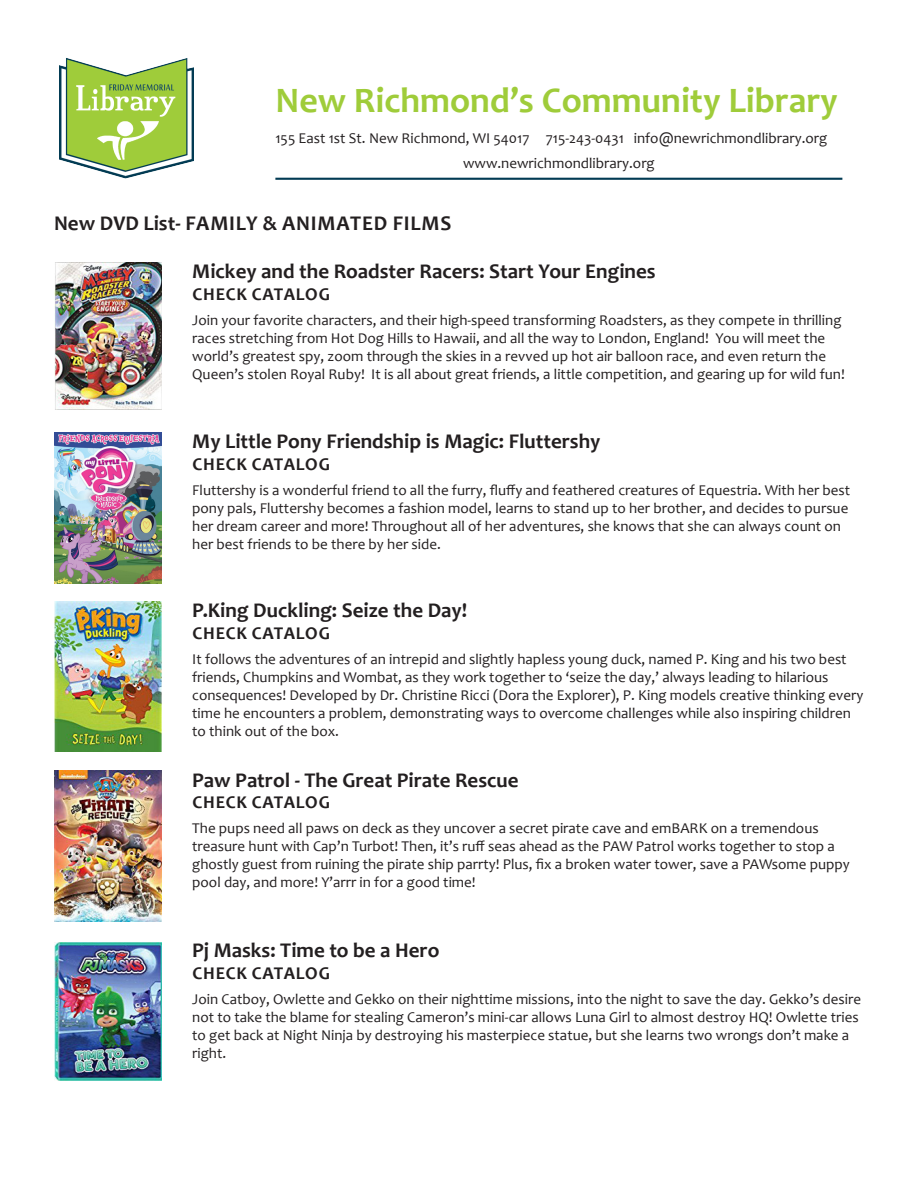
<style>
.page{position:relative;width:918px;height:1188px;background:#fff}
.page>*{position:absolute;margin:0;border:0;box-sizing:border-box;transform-origin:0 0}
.t1{font:700 36px "Candara";color:#9fcc3a}
.DVD_Title{font:700 21px "Candara";color:#231f20}
.DVD_Title-2{font:700 21px "Candara";letter-spacing:.04em;color:#231f20}
.Check_Catalog{font:700 18px "Candara";letter-spacing:.04em;color:#231f20}
.t2{font:15px/18px "Candara";color:#231f20}
</style>
<div class="page">
<hr style="left:275px;top:178px;width:567px;height:2px;background:#023b53">
<img style="left:59px;top:58px;width:135px;height:121px">
<img style="left:54px;top:262px;width:108px;height:147px">
<img style="left:54px;top:602px;width:108px;height:149px">
<img style="left:54px;top:432px;width:108px;height:151px">
<img style="left:54px;top:770px;width:108px;height:151px">
<img style="left:54px;top:942px;width:108px;height:138px">
<h1 class="t1" style="left:275px;top:78px;width:564px">New Richmond’s Community Library</h1>
<p class="t2" style="left:463px;top:126px;width:366px;line-height:24.8px;text-indent:-188px">155 East 1st St. New Richmond, WI 54017 715-243-0431 info@newrichmondlibrary.org www.newrichmondlibrary.org</p>
<p class="DVD_Title-2" style="left:54px;top:210px;width:399px">New DVD List- FAMILY &amp; ANIMATED FILMS</p>
<p class="DVD_Title" style="left:192px;top:258px;width:465px">Mickey and the Roadster Racers: Start Your Engines</p>
<p class="Check_Catalog" style="left:193px;top:283px;width:139px">CHECK CATALOG</p>
<p class="t2" style="left:192px;top:311px;width:654px">Join your favorite characters, and their high-speed transforming Roadsters, as they compete in thrilling races stretching from Hot Dog Hills to Hawaii, and all the way to London, England! You will meet the world’s greatest spy, zoom through the skies in a revved up hot air balloon race, and even return the Queen’s stolen Royal Ruby! It is all about great friends, a little competition, and gearing up for wild fun!</p>
<p class="DVD_Title" style="left:192px;top:428px;width:410px">My Little Pony Friendship is Magic: Fluttershy</p>
<p class="Check_Catalog" style="left:193px;top:453px;width:139px">CHECK CATALOG</p>
<p class="t2" style="left:192px;top:481px;width:660px">Fluttershy is a wonderful friend to all the furry, fluffy and feathered creatures of Equestria. With her best pony pals, Fluttershy becomes a fashion model, learns to stand up to her brother, and decides to pursue her dream career and more! Throughout all of her adventures, she knows that she can always count on her best friends to be there by her side.</p>
<p class="DVD_Title" style="left:192px;top:597px;width:276px">P.King Duckling: Seize the Day!</p>
<p class="Check_Catalog" style="left:193px;top:622px;width:139px">CHECK CATALOG</p>
<p class="t2" style="left:192px;top:650px;width:673px">It follows the adventures of an intrepid and slightly hapless young duck, named P. King and his two best friends, Chumpkins and Wombat, as they work together to ‘seize the day,’ always leading to hilarious consequences! Developed by Dr. Christine Ricci (Dora the Explorer), P. King models creative thinking every time he encounters a problem, demonstrating ways to overcome challenges while also inspiring children to think out of the box.</p>
<p class="DVD_Title" style="left:192px;top:767px;width:328px">Paw Patrol - The Great Pirate Rescue</p>
<p class="Check_Catalog" style="left:193px;top:791px;width:139px">CHECK CATALOG</p>
<p class="t2" style="left:192px;top:819px;width:659px">The pups need all paws on deck as they uncover a secret pirate cave and emBARK on a tremendous treasure hunt with Cap’n Turbot! Then, it’s ruff seas ahead as the PAW Patrol works together to stop a ghostly guest from ruining the pirate ship parrty! Plus, fix a broken water tower, save a PAWsome puppy pool day, and more! Y’arrr in for a good time!</p>
<p class="DVD_Title" style="left:192px;top:937px;width:249px">Pj Masks: Time to be a Hero</p>
<p class="Check_Catalog" style="left:193px;top:962px;width:139px">CHECK CATALOG</p>
<p class="t2" style="left:192px;top:990px;width:670px">Join Catboy, Owlette and Gekko on their nighttime missions, into the night to save the day. Gekko’s desire not to take the blame for stealing Cameron’s mini-car allows Luna Girl to almost destroy HQ! Owlette tries to get back at Night Ninja by destroying his masterpiece statue, but she learns two wrongs don’t make a right.</p>
</div>
